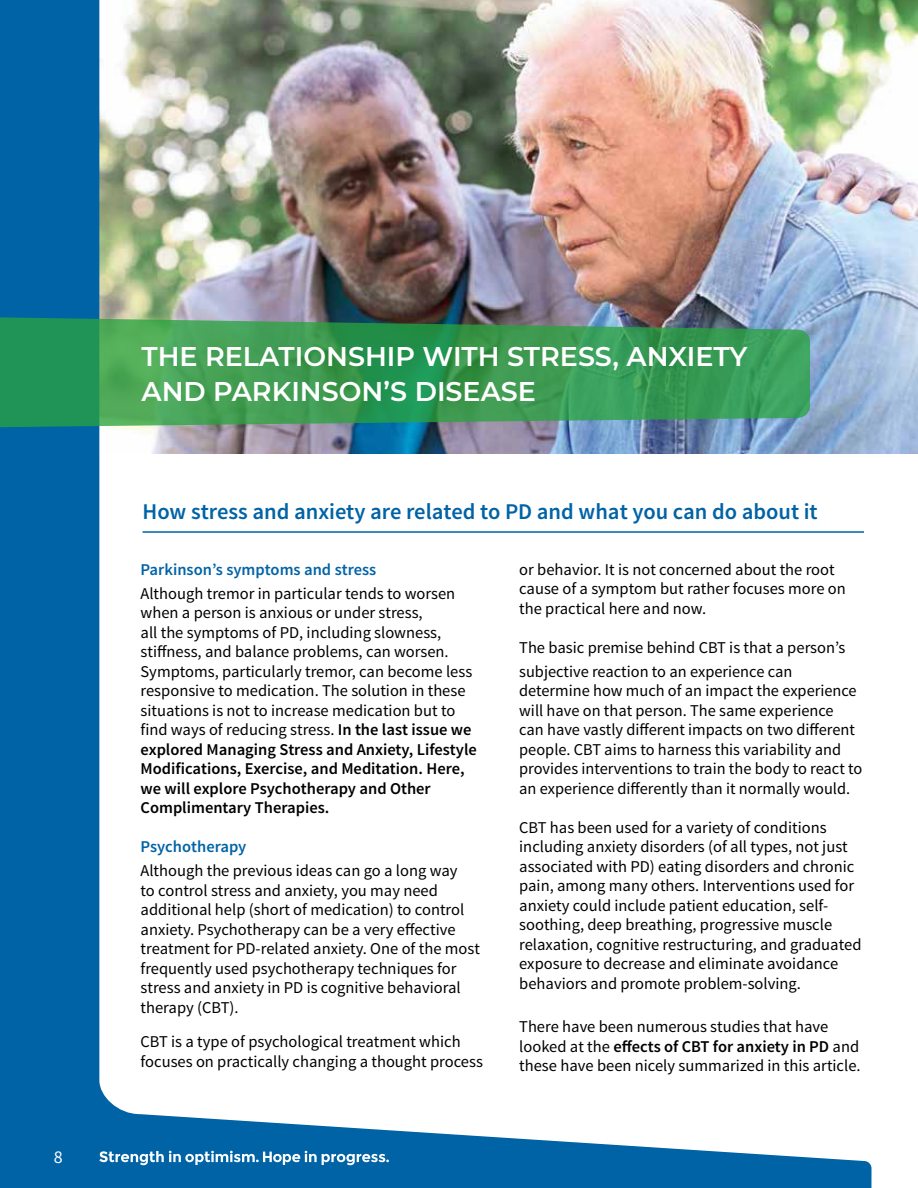
<style>
.page{position:relative;width:918px;height:1188px;background:#fff}
.page>*{position:absolute;margin:0;border:0;box-sizing:border-box;transform-origin:0 0}
.t1{font:600 27px/34.5px "Montserrat";color:#fff}
.t2{font:600 22.5px "Source Sans Pro";color:#0063a6}
.t3{font:18px "Source Sans Pro";color:#fff}
.t4{font:16.5px/19.5px "Source Sans Pro";color:#000}
.t5{font:600 16.5px "Source Sans Pro";color:#0063a6}
.s1{font-weight:600}
</style>
<div class="page">
<img style="left:872px;top:0;width:46px;height:454px">
<img style="left:0;top:0;width:872px;height:1188px">
<svg style="left:99px;top:1151px;width:290px;height:14px"></svg>
<svg style="left:0;top:316px;width:810px;height:112px;background:#3e985c"></svg>
<hr style="left:143px;top:531px;width:721px;height:2px;background:#0063a6">
<p class="t3" style="left:54px;top:1150px;width:10px">8</p>
<h1 class="t1" style="left:141px;top:341px;width:607px">THE RELATIONSHIP WITH STRESS, ANXIETY<br>AND PARKINSON’S DISEASE</h1>
<h2 class="t2" style="left:143px;top:503px;width:677px">How stress and anxiety are related to PD and what you can do about it</h2>
<p class="t5" style="left:141px;top:563px;width:237px">Parkinson’s symptoms and stress</p>
<p class="t4" style="left:141px;top:585px;width:338px">Although tremor in particular tends to worsen when a person is anxious or under stress,<br>all the symptoms of PD, including slowness, stiffness, and balance problems, can worsen.<br>Symptoms, particularly tremor, can become less responsive to medication. The solution in these situations is not to increase medication but to find ways of reducing stress. <span class="s1">In the last issue we explored Managing Stress and Anxiety, Lifestyle Modifications, Exercise, and Meditation. Here, we will explore Psychotherapy and Other Complimentary Therapies.</span></p>
<p class="t5" style="left:141px;top:841px;width:107px">Psychotherapy</p>
<p class="t4" style="left:141px;top:862px;width:341px">Although the previous ideas can go a long way<br>to control stress and anxiety, you may need additional help (short of medication) to control anxiety. Psychotherapy can be a very effective treatment for PD-related anxiety. One of the most frequently used psychotherapy techniques for stress and anxiety in PD is cognitive behavioral therapy (CBT).</p>
<p class="t4" style="left:141px;top:1034px;width:344px">CBT is a type of psychological treatment which focuses on practically changing a thought process</p>
<p class="t4" style="left:519px;top:561px;width:328px">or behavior. It is not concerned about the root cause of a symptom but rather focuses more on the practical here and now.</p>
<p class="t4" style="left:519px;top:637px;width:328px;line-height:23.9px">The basic premise behind CBT is that a person’s subjective reaction to an experience can</p>
<p class="t4" style="left:519px;top:682px;width:345px">determine how much of an impact the experience will have on that person. The same experience<br>can have vastly different impacts on two different people. CBT aims to harness this variability and provides interventions to train the body to react to an experience differently than it normally would.</p>
<p class="t4" style="left:519px;top:819px;width:344px">CBT has been used for a variety of conditions including anxiety disorders (of all types, not just associated with PD) eating disorders and chronic pain, among many others. Interventions used for anxiety could include patient education, self&shy;soothing, deep breathing, progressive muscle relaxation, cognitive restructuring, and graduated exposure to decrease and eliminate avoidance behaviors and promote problem-solving.</p>
<p class="t4" style="left:519px;top:1018px;width:343px">There have been numerous studies that have looked at the <span class="s1">effects of CBT for anxiety in PD</span> and these have been nicely summarized in this article.</p>
</div>
